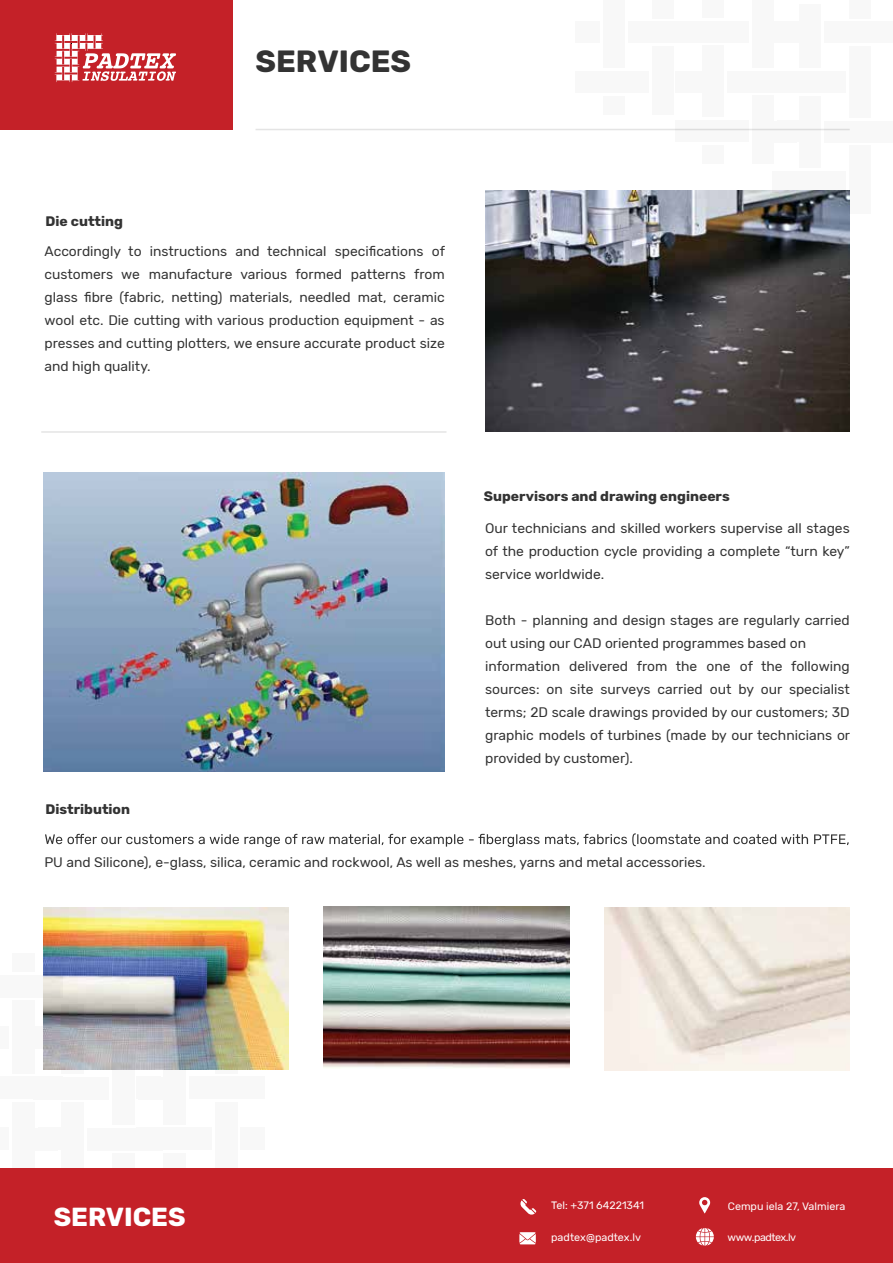
<style>
.page{position:relative;width:893px;height:1263px;background:#fff}
.page>*{position:absolute;margin:0;border:0;box-sizing:border-box;transform-origin:0 0}
.t1{font:700 30.6px "Rubik";color:#333}
.t2{font:700 25.95px "Rubik";color:#fff}
.t3{font:13.8px/23px "Rubik";color:#333;text-align:justify}
.t4{font:700 13.8px "Rubik";color:#333}
.t5{font:10.65px "Rubik";color:#fff}
.t6{font:10.65px "Rubik";letter-spacing:-.05em;color:#fff}
</style>
<div class="page">
<img style="left:43px;top:907px;width:246px;height:162px">
<img style="left:324px;top:907px;width:245px;height:161px">
<div style="left:0;top:0;width:232px;height:130px;background:#c42128"></div>
<svg style="left:55px;top:33px;width:121px;height:49px"></svg>
<hr style="left:256px;top:129px;width:594px;height:1px;background:#e4e4e4">
<hr style="left:41px;top:431px;width:405px;height:2px;background:#e4e4e4">
<svg style="left:45px;top:833px;width:804px;height:14px"></svg>
<div style="left:13px;top:1102px;width:22px;height:65px;background:#f8f8f8"></div>
<div style="left:13px;top:1055px;width:22px;height:18px;background:#f8f8f8"></div>
<div style="left:38px;top:1127px;width:25px;height:23px;background:#f8f8f8"></div>
<div style="left:0;top:1077px;width:63px;height:22px;background:#f8f8f8"></div>
<div style="left:0;top:1127px;width:9px;height:23px;background:#f8f8f8"></div>
<div style="left:13px;top:1000px;width:22px;height:66px;background:#f8f8f8"></div>
<div style="left:13px;top:953px;width:22px;height:19px;background:#f8f8f8"></div>
<div style="left:38px;top:1026px;width:25px;height:22px;background:#a9a9b3"></div>
<svg style="left:43px;top:975px;width:20px;height:22px"></svg>
<div style="left:0;top:1026px;width:9px;height:22px;background:#f8f8f8"></div>
<div style="left:61px;top:1106px;width:23px;height:69px;background:#f8f8f8"></div>
<div style="left:112px;top:1153px;width:23px;height:66px;background:#f8f8f8"></div>
<div style="left:112px;top:1106px;width:23px;height:19px;background:#f8f8f8"></div>
<div style="left:33px;top:1128px;width:25px;height:22px;background:#f8f8f8"></div>
<div style="left:87px;top:1128px;width:76px;height:22px;background:#f8f8f8"></div>
<div style="left:215px;top:1156px;width:22px;height:19px;background:#f8f8f8"></div>
<svg style="left:61px;top:1004px;width:23px;height:66px;background:#9f9fa3"></svg>
<div style="left:61px;top:1102px;width:23px;height:64px;background:#f8f8f8"></div>
<svg style="left:112px;top:1052px;width:23px;height:18px"></svg>
<svg style="left:112px;top:1004px;width:23px;height:19px"></svg>
<svg style="left:38px;top:1026px;width:20px;height:22px"></svg>
<div style="left:138px;top:1077px;width:25px;height:22px;background:#f8f8f8"></div>
<svg style="left:87px;top:1026px;width:76px;height:22px;background:#b0afb5"></svg>
<div style="left:33px;top:1077px;width:76px;height:22px;background:#f8f8f8"></div>
<svg style="left:164px;top:1055px;width:22px;height:15px"></svg>
<div style="left:164px;top:1153px;width:22px;height:63px;background:#f8f8f8"></div>
<div style="left:215px;top:1102px;width:22px;height:65px;background:#f8f8f8"></div>
<svg style="left:215px;top:1055px;width:22px;height:15px"></svg>
<div style="left:136px;top:1077px;width:24px;height:22px;background:#f8f8f8"></div>
<div style="left:240px;top:1127px;width:25px;height:23px;background:#f8f8f8"></div>
<div style="left:189px;top:1077px;width:76px;height:22px;background:#f8f8f8"></div>
<div style="left:136px;top:1127px;width:76px;height:23px;background:#f8f8f8"></div>
<img style="left:485px;top:191px;width:365px;height:241px">
<img style="left:43px;top:473px;width:402px;height:298px">
<div style="left:0;top:1168px;width:893px;height:95px;background:#c42128"></div>
<svg style="left:520px;top:1199px;width:16px;height:16px"></svg>
<svg style="left:519px;top:1232px;width:17px;height:12px"></svg>
<svg style="left:699px;top:1197px;width:11px;height:16px"></svg>
<svg style="left:696px;top:1228px;width:18px;height:18px"></svg>
<div style="left:849px;top:46px;width:22px;height:68px;background:#f8f8f8"></div>
<div style="left:849px;top:0;width:22px;height:18px;background:#f8f8f8"></div>
<div style="left:799px;top:4px;width:22px;height:64px;background:#f8f8f8"></div>
<div style="left:799px;top:96px;width:22px;height:18px;background:#f8f8f8"></div>
<div style="left:772px;top:21px;width:24px;height:22px;background:#f8f8f8"></div>
<div style="left:772px;top:71px;width:74px;height:22px;background:#f8f8f8"></div>
<div style="left:824px;top:21px;width:69px;height:22px;background:#f8f8f8"></div>
<div style="left:849px;top:146px;width:22px;height:68px;background:#f8f8f8"></div>
<div style="left:849px;top:56px;width:22px;height:62px;background:#f8f8f8"></div>
<div style="left:799px;top:104px;width:22px;height:64px;background:#f8f8f8"></div>
<svg style="left:799px;top:196px;width:22px;height:18px"></svg>
<div style="left:772px;top:121px;width:24px;height:22px;background:#f8f8f8"></div>
<div style="left:772px;top:171px;width:74px;height:21px;background:#f8f8f8"></div>
<div style="left:824px;top:121px;width:69px;height:22px;background:#f8f8f8"></div>
<div style="left:752px;top:0;width:22px;height:64px;background:#f8f8f8"></div>
<div style="left:702px;top:0;width:22px;height:18px;background:#f8f8f8"></div>
<div style="left:702px;top:46px;width:22px;height:18px;background:#f8f8f8"></div>
<div style="left:777px;top:21px;width:24px;height:22px;background:#f8f8f8"></div>
<div style="left:675px;top:21px;width:74px;height:22px;background:#f8f8f8"></div>
<div style="left:603px;top:0;width:21px;height:15px;background:#f8f8f8"></div>
<div style="left:752px;top:96px;width:22px;height:68px;background:#f8f8f8"></div>
<div style="left:752px;top:6px;width:22px;height:62px;background:#f8f8f8"></div>
<div style="left:702px;top:53px;width:22px;height:64px;background:#f8f8f8"></div>
<div style="left:702px;top:145px;width:22px;height:19px;background:#f8f8f8"></div>
<div style="left:777px;top:121px;width:24px;height:21px;background:#f8f8f8"></div>
<div style="left:675px;top:71px;width:24px;height:21px;background:#f8f8f8"></div>
<div style="left:675px;top:121px;width:74px;height:21px;background:#f8f8f8"></div>
<div style="left:727px;top:71px;width:74px;height:21px;background:#f8f8f8"></div>
<div style="left:652px;top:46px;width:22px;height:68px;background:#f8f8f8"></div>
<div style="left:652px;top:0;width:22px;height:18px;background:#f8f8f8"></div>
<div style="left:603px;top:4px;width:21px;height:64px;background:#f8f8f8"></div>
<div style="left:603px;top:96px;width:21px;height:18px;background:#f8f8f8"></div>
<div style="left:677px;top:71px;width:24px;height:22px;background:#f8f8f8"></div>
<div style="left:575px;top:21px;width:25px;height:22px;background:#f8f8f8"></div>
<div style="left:575px;top:71px;width:74px;height:22px;background:#f8f8f8"></div>
<div style="left:628px;top:21px;width:73px;height:22px;background:#f8f8f8"></div>
<p class="t4" style="left:46px;top:213px;width:79px">Die cutting</p>
<h1 class="t1" style="left:256px;top:44px;width:157px">SERVICES</h1>
<p class="t3" style="left:45px;top:241px;width:402px">Accordingly to instructions and technical specifications of customers we manufacture various formed patterns from glass fibre (fabric, netting) materials, needled mat, ceramic wool etc. Die cutting with various production equipment - as presses and cutting plotters, we ensure accurate product size and high quality.</p>
<p class="t4" style="left:46px;top:801px;width:86px">Distribution</p>
<p class="t4" style="left:484px;top:488px;width:247px">Supervisors and drawing engineers</p>
<p class="t3" style="left:485px;top:517px;width:366px">Our technicians and skilled workers supervise all stages of the production cycle providing a complete “turn key” service worldwide.</p>
<p class="t3" style="left:485px;top:609px;width:367px;text-align:left">Both - planning and design stages are regularly carried out using our CAD oriented programmes based on information delivered from the one of the following sources: on site surveys carried out by our specialist terms; 2D scale drawings provided by our customers; 3D graphic models of turbines (made by our technicians or provided by customer).</p>
<p class="t3" style="left:44px;top:851px;width:663px">PU and Silicone), e-glass, silica, ceramic and rockwool, As well as meshes, yarns and metal accessories.</p>
<h2 class="t2" style="left:54px;top:1202px;width:133px">SERVICES</h2>
<p class="t5" style="left:551px;top:1200px;width:94px">Tel: +371 64221341</p>
<p class="t5" style="left:551px;top:1231px;width:91px">padtex@padtex.lv</p>
<p class="t5" style="left:728px;top:1200px;width:119px">Cempu iela 27, Valmiera</p>
<p class="t6" style="left:728px;top:1231px;width:70px">www.padtex.lv</p>
</div>
